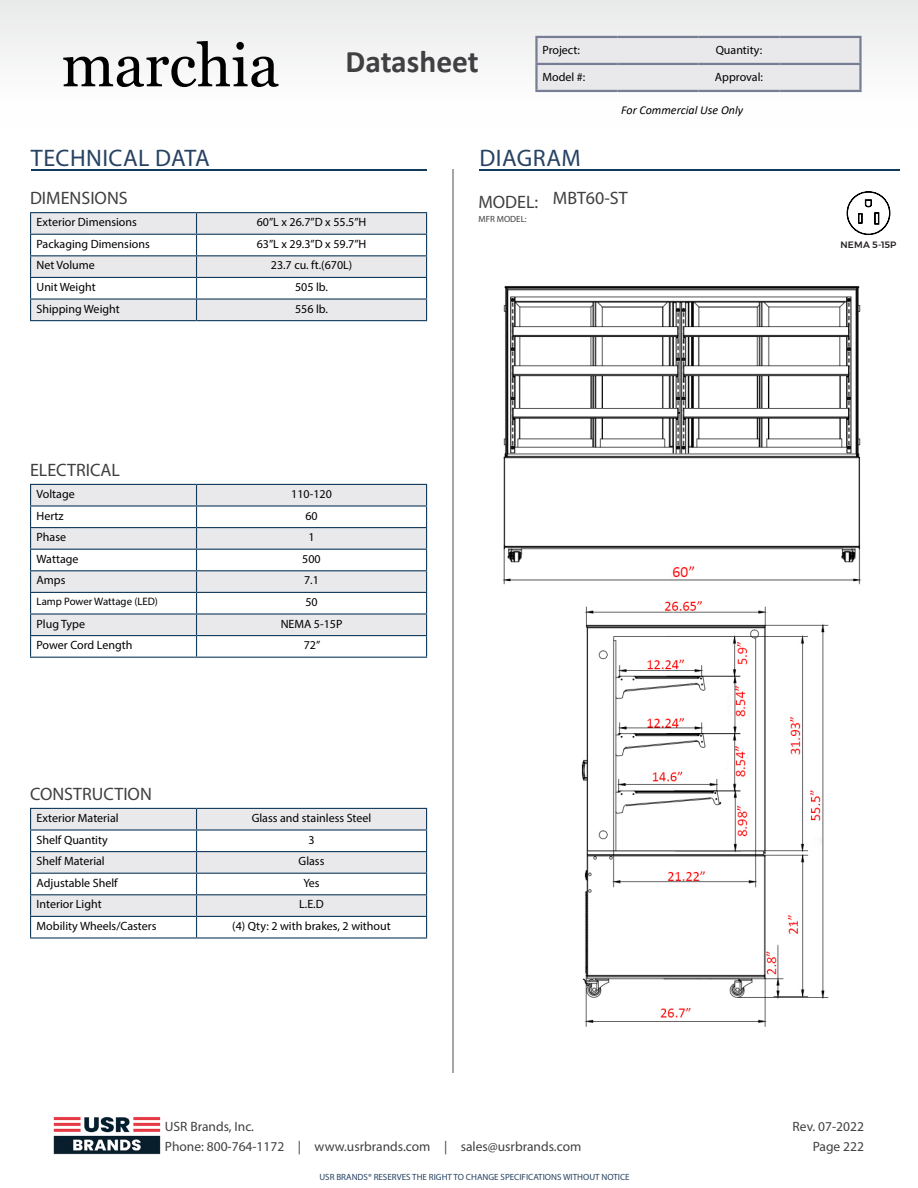
<style>
.page{position:relative;width:918px;height:1188px;background:#fff}
.page>*{position:absolute;margin:0;border:0;box-sizing:border-box;transform-origin:0 0}
.t1{font:700 31.5px "Calibri";color:#404042}
.t2{font:24px "Myriad Pro";letter-spacing:.02em;color:#274262}
.t3{font:18px "Myriad Pro";color:#404042}
.t4{font:13.5px/19.5px "Myriad Pro";color:#404042}
.t5{font:12px "Myriad Pro";color:#000}
.t6{font:italic 12px "Calibri";color:#000}
.t7{font:10.8px "Myriad Pro";color:#000}
.t8{font:500 9.15px "Montserrat";letter-spacing:.015em;color:#231f20}
.t9{font:9px "Myriad Pro";color:#274262}
.t10{font:9px "Myriad Pro";color:#404042}
.s1{font-family:"Georgia";font-weight:400;font-size:60px;color:#000}
</style>
<div class="page">
<hr style="left:31px;top:169px;width:396px;height:2px;background:#113a5b">
<hr style="left:479px;top:169px;width:420px;height:2px;background:#113a5b">
<hr style="left:452px;top:169px;width:2px;height:904px;background:#a7a5a5">
<hr style="left:30px;top:212px;width:167px;height:1px;background:#113a5b">
<hr style="left:197px;top:212px;width:230px;height:1px;background:#113a5b">
<svg style="left:30px;top:213px;width:397px;height:107px"></svg>
<hr style="left:30px;top:320px;width:167px;height:1px;background:#113a5b">
<hr style="left:197px;top:320px;width:230px;height:1px;background:#113a5b">
<svg style="left:31px;top:485px;width:395px;height:150px;fill:#e9e9ec"></svg>
<hr style="left:30px;top:484px;width:167px;height:1px;background:#113a5b">
<hr style="left:197px;top:484px;width:230px;height:1px;background:#113a5b">
<hr style="left:30px;top:505px;width:167px;height:2px;background:#113a5b">
<hr style="left:197px;top:505px;width:230px;height:2px;background:#113a5b">
<hr style="left:30px;top:527px;width:167px;height:1px;background:#113a5b">
<hr style="left:197px;top:527px;width:230px;height:1px;background:#113a5b">
<hr style="left:30px;top:549px;width:167px;height:1px;background:#113a5b">
<hr style="left:197px;top:549px;width:230px;height:1px;background:#113a5b">
<hr style="left:30px;top:570px;width:167px;height:1px;background:#113a5b">
<hr style="left:197px;top:570px;width:230px;height:1px;background:#113a5b">
<hr style="left:30px;top:592px;width:167px;height:1px;background:#113a5b">
<hr style="left:197px;top:592px;width:230px;height:1px;background:#113a5b">
<hr style="left:30px;top:613px;width:167px;height:2px;background:#113a5b">
<hr style="left:197px;top:613px;width:230px;height:2px;background:#113a5b">
<hr style="left:30px;top:635px;width:167px;height:1px;background:#113a5b">
<svg style="left:30px;top:485px;width:1px;height:172px"></svg>
<hr style="left:197px;top:635px;width:230px;height:1px;background:#113a5b">
<svg style="left:196px;top:485px;width:1px;height:172px"></svg>
<svg style="left:426px;top:485px;width:1px;height:172px"></svg>
<hr style="left:30px;top:657px;width:167px;height:1px;background:#113a5b">
<hr style="left:197px;top:657px;width:230px;height:1px;background:#113a5b">
<svg style="left:30px;top:808px;width:397px;height:129px"></svg>
<hr style="left:30px;top:937px;width:167px;height:2px;background:#113a5b">
<hr style="left:197px;top:937px;width:230px;height:2px;background:#113a5b">
<svg style="left:847px;top:192px;width:43px;height:43px"></svg>
<img style="left:502px;top:286px;width:360px;height:299px">
<img style="left:581px;top:601px;width:248px;height:426px">
<div style="left:0;top:0;width:918px;height:127px;background:#f5f6f6"></div>
<div style="left:538px;top:38px;width:321px;height:52px;background:#e9e9ec"></div>
<hr style="left:535px;top:36px;width:82px;height:2px;background:#777d95">
<hr style="left:535px;top:38px;width:3px;height:25px;background:#777d95">
<hr style="left:617px;top:36px;width:81px;height:2px;background:#777d95">
<hr style="left:698px;top:36px;width:81px;height:2px;background:#777d95">
<hr style="left:779px;top:36px;width:83px;height:2px;background:#777d95">
<hr style="left:859px;top:38px;width:3px;height:25px;background:#777d95">
<hr style="left:535px;top:63px;width:82px;height:2px;background:#777d95">
<hr style="left:535px;top:65px;width:3px;height:25px;background:#777d95">
<hr style="left:617px;top:63px;width:81px;height:2px;background:#777d95">
<hr style="left:698px;top:63px;width:81px;height:2px;background:#777d95">
<hr style="left:779px;top:63px;width:83px;height:2px;background:#777d95">
<hr style="left:859px;top:65px;width:3px;height:25px;background:#777d95">
<hr style="left:535px;top:90px;width:82px;height:2px;background:#777d95">
<hr style="left:617px;top:90px;width:81px;height:2px;background:#777d95">
<hr style="left:698px;top:90px;width:81px;height:2px;background:#777d95">
<hr style="left:779px;top:90px;width:83px;height:2px;background:#777d95">
<img style="left:53px;top:1116px;width:108px;height:39px">
<h1 class="t1" style="left:62px;top:40px;width:419px"><span class="s1">marchia</span> Datasheet</h1>
<p class="t5" style="left:542px;top:43px;width:39px">Project:</p>
<p class="t5" style="left:716px;top:43px;width:48px">Quantity:</p>
<p class="t5" style="left:542px;top:70px;width:44px">Model #:</p>
<p class="t5" style="left:715px;top:70px;width:50px">Approval:</p>
<p class="t6" style="left:621px;top:102px;width:123px">For Commercial Use Only</p>
<h2 class="t2" style="left:31px;top:144px;width:181px">TECHNICAL DATA</h2>
<h2 class="t2" style="left:479px;top:144px;width:103px">DIAGRAM</h2>
<h3 class="t3" style="left:478px;top:190px;width:61px">MODEL:</h3>
<p class="t10" style="left:478px;top:213px;width:50px">MFR MODEL:</p>
<p class="t5" style="left:37px;top:215px;width:102px">Exterior Dimensions</p>
<p class="t5" style="left:257px;top:215px;width:111px">60”L x 26.7”D x 55.5”H</p>
<p class="t5" style="left:37px;top:236px;width:115px">Packaging Dimensions</p>
<p class="t5" style="left:257px;top:236px;width:111px">63”L x 29.3”D x 59.7”H</p>
<p class="t5" style="left:37px;top:258px;width:60px">Net Volume</p>
<p class="t5" style="left:271px;top:258px;width:83px">23.7 cu. ft.(670L)</p>
<p class="t5" style="left:37px;top:280px;width:61px">Unit Weight</p>
<p class="t5" style="left:295px;top:280px;width:34px">505 lb.</p>
<p class="t5" style="left:37px;top:301px;width:85px">Shipping Weight</p>
<p class="t5" style="left:295px;top:301px;width:34px">556 lb.</p>
<h3 class="t3" style="left:30px;top:187px;width:99px">DIMENSIONS</h3>
<h3 class="t3" style="left:553px;top:187px;width:76px">MBT60-ST</h3>
<h3 class="t3" style="left:30px;top:459px;width:92px">ELECTRICAL</h3>
<p class="t5" style="left:37px;top:487px;width:40px">Voltage</p>
<p class="t5" style="left:291px;top:487px;width:42px">110-120</p>
<p class="t5" style="left:37px;top:508px;width:29px">Hertz</p>
<p class="t5" style="left:305px;top:508px;width:14px">60</p>
<p class="t5" style="left:37px;top:530px;width:31px">Phase</p>
<p class="t5" style="left:308px;top:530px;width:8px">1</p>
<p class="t5" style="left:37px;top:551px;width:43px">Wattage</p>
<p class="t5" style="left:302px;top:551px;width:20px">500</p>
<p class="t5" style="left:37px;top:573px;width:30px">Amps</p>
<p class="t5" style="left:304px;top:573px;width:16px">7.1</p>
<p class="t7" style="left:37px;top:595px;width:123px">Lamp Power Wattage (LED)</p>
<p class="t5" style="left:305px;top:595px;width:14px">50</p>
<p class="t5" style="left:37px;top:616px;width:50px">Plug Type</p>
<p class="t5" style="left:281px;top:616px;width:63px">NEMA 5-15P</p>
<p class="t5" style="left:37px;top:638px;width:97px">Power Cord Length</p>
<p class="t5" style="left:304px;top:638px;width:18px">72”</p>
<h3 class="t3" style="left:30px;top:783px;width:123px">CONSTRUCTION</h3>
<p class="t5" style="left:37px;top:811px;width:84px">Exterior Material</p>
<p class="t5" style="left:252px;top:811px;width:121px">Glass and stainless Steel</p>
<p class="t5" style="left:37px;top:832px;width:73px">Shelf Quantity</p>
<p class="t5" style="left:308px;top:832px;width:8px">3</p>
<p class="t5" style="left:37px;top:854px;width:70px">Shelf Material</p>
<p class="t5" style="left:299px;top:854px;width:27px">Glass</p>
<p class="t5" style="left:37px;top:875px;width:83px">Adjustable Shelf</p>
<p class="t5" style="left:303px;top:875px;width:18px">Yes</p>
<p class="t5" style="left:37px;top:897px;width:67px">Interior Light</p>
<p class="t5" style="left:299px;top:897px;width:26px">L.E.D</p>
<p class="t5" style="left:37px;top:919px;width:121px">Mobility Wheels/Casters</p>
<p class="t5" style="left:232px;top:919px;width:160px">(4) Qty: 2 with brakes, 2 without</p>
<p class="t8" style="left:841px;top:238px;width:58px">NEMA 5-15P</p>
<p class="t4" style="left:165px;top:1117px;width:418px">USR Brands, Inc.<br>Phone: 800-764-1172 | www.usrbrands.com | sales@usrbrands.com</p>
<p class="t4" style="left:793px;top:1117px;width:73px;text-align:right">Rev. 07-2022<br>Page 222</p>
<p class="t9" style="left:319px;top:1171px;width:312px">USR BRANDS® RESERVES THE RIGHT TO CHANGE SPECIFICATIONS WITHOUT NOTICE</p>
</div>
